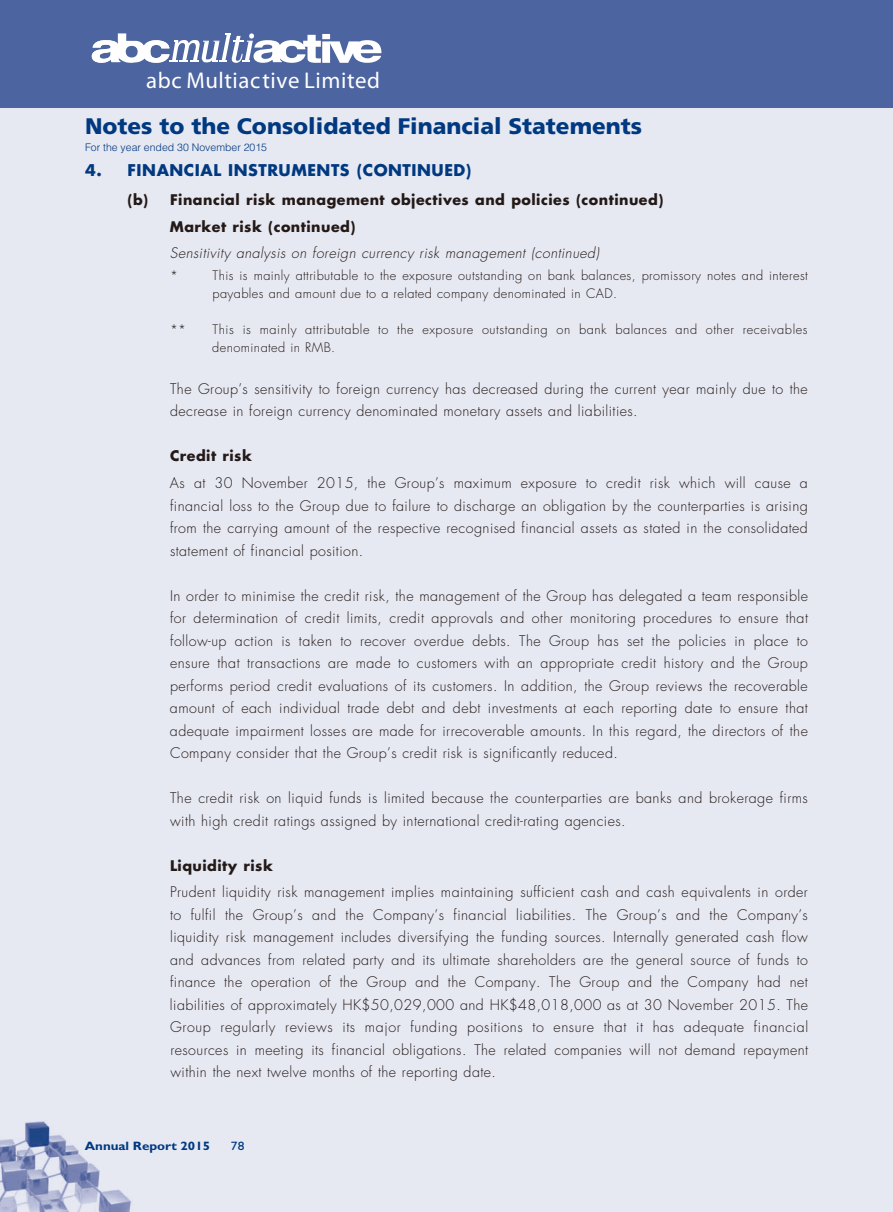
<style>
.page{position:relative;width:893px;height:1212px;background:#e6e8f2}
.page>*{position:absolute;margin:0;border:0;box-sizing:border-box;transform-origin:0 0}
.t1{font:22.8px "Myriad Pro";letter-spacing:.025em;color:#fff}
.t2{font:900 22.5px "Frutiger LT Std";color:#003980}
.t3{font:700 15.75px "Futura Std";letter-spacing:.035em;color:#003980}
.t4{font:300 14.25px/22.5px "Futura Std";letter-spacing:.03em;color:#231916;text-align:justify}
.t5{font:700 14.25px/26.7px "Futura Std";letter-spacing:.035em;color:#231916}
.t6{font:italic 300 14.25px "Futura Std";letter-spacing:.03em;color:#231916}
.t7{font:300 12.75px/18px "Futura Std";letter-spacing:.03em;color:#231916}
.t8{font:700 12.15px "Gill Sans Std";color:#003980;scale:1.1 1}
.t9{font:12.15px "Gill Sans Std";color:#003980;scale:1.1 1}
.t10{font:300 10.5px "Helvetica LT Std";color:#003980}
</style>
<div class="page">
<div style="left:0;top:0;width:893px;height:107px;background:#4c649f"></div>
<img style="left:0;top:1121px;width:131px;height:91px">
<svg style="left:92px;top:33px;width:289px;height:30px"></svg>
<h1 class="t1" style="left:146px;top:66px;width:235px">abc Multiactive Limited</h1>
<h2 class="t2" style="left:85px;top:112px;width:559px">Notes to the Consolidated Financial Statements</h2>
<p class="t10" style="left:85px;top:140px;width:184px">For the year ended 30 November 2015</p>
<p class="t3" style="left:85px;top:159px;width:388px">4. FINANCIAL INSTRUMENTS (CONTINUED)</p>
<p class="t5" style="left:170px;top:186px;width:495px;text-indent:-42px">(b) Financial risk management objectives and policies (continued)<br>Market risk (continued)</p>
<p class="t6" style="left:170px;top:244px;width:431px">Sensitivity analysis on foreign currency risk management (continued)</p>
<p class="t7" style="left:170px;top:267px;width:9px">*</p>
<p class="t7" style="left:213px;top:267px;width:597px">This is mainly attributable to the exposure outstanding on bank balances, promissory notes and interest payables and amount due to a related company denominated in CAD.</p>
<p class="t7" style="left:170px;top:321px;width:18px">**</p>
<p class="t7" style="left:212px;top:321px;width:597px">This is mainly attributable to the exposure outstanding on bank balances and other receivables denominated in RMB.</p>
<p class="t4" style="left:170px;top:378px;width:639px">The Group’s sensitivity to foreign currency has decreased during the current year mainly due to the decrease in foreign currency denominated monetary assets and liabilities.</p>
<p class="t5" style="left:170px;top:442px;width:83px">Credit risk</p>
<p class="t4" style="left:170px;top:472px;width:639px">As at 30 November 2015, the Group’s maximum exposure to credit risk which will cause a financial loss to the Group due to failure to discharge an obligation by the counterparties is arising from the carrying amount of the respective recognised financial assets as stated in the consolidated statement of financial position.</p>
<p class="t4" style="left:170px;top:585px;width:640px">In order to minimise the credit risk, the management of the Group has delegated a team responsible for determination of credit limits, credit approvals and other monitoring procedures to ensure that follow-up action is taken to recover overdue debts. The Group has set the policies in place to ensure that transactions are made to customers with an appropriate credit history and the Group performs period credit evaluations of its customers. In addition, the Group reviews the recoverable amount of each individual trade debt and debt investments at each reporting date to ensure that adequate impairment losses are made for irrecoverable amounts. In this regard, the directors of the Company consider that the Group’s credit risk is significantly reduced.</p>
<p class="t4" style="left:170px;top:787px;width:639px">The credit risk on liquid funds is limited because the counterparties are banks and brokerage firms with high credit ratings assigned by international credit-rating agencies.</p>
<p class="t5" style="left:170px;top:852px;width:104px">Liquidity risk</p>
<p class="t4" style="left:170px;top:881px;width:640px">Prudent liquidity risk management implies maintaining sufficient cash and cash equivalents in order to fulfil the Group’s and the Company’s financial liabilities. The Group’s and the Company’s liquidity risk management includes diversifying the funding sources. Internally generated cash flow and advances from related party and its ultimate shareholders are the general source of funds to finance the operation of the Group and the Company. The Group and the Company had net liabilities of approximately HK$50,029,000 and HK$48,018,000 as at 30 November 2015. The Group regularly reviews its major funding positions to ensure that it has adequate financial resources in meeting its financial obligations. The related companies will not demand repayment within the next twelve months of the reporting date.</p>
<p class="t8" style="left:85px;top:1139px;width:115px">Annual Report 2015</p>
<p class="t9" style="left:231px;top:1139px;width:14px">78</p>
</div>
